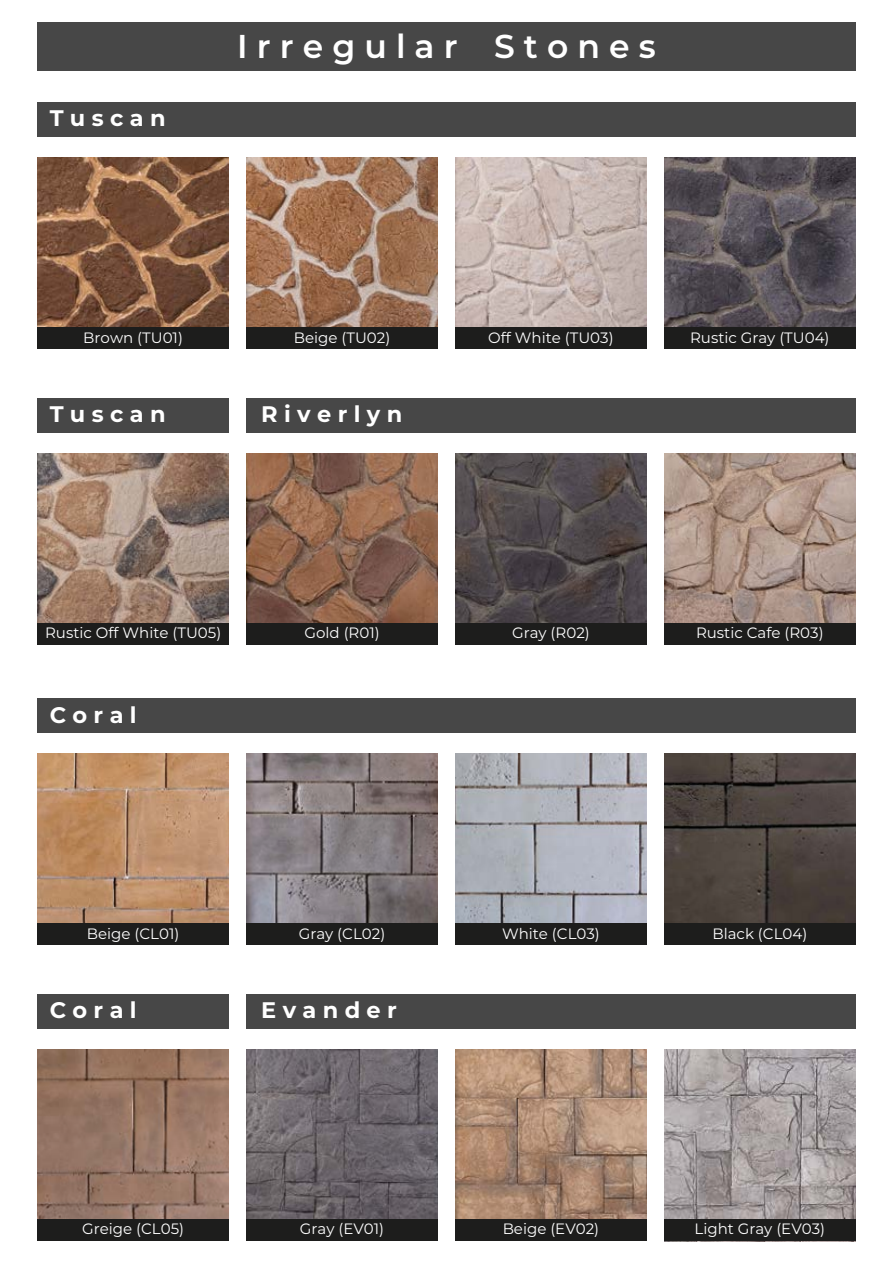
<style>
.page{position:relative;width:893px;height:1263px;background:#fff}
.page>*{position:absolute;margin:0;border:0;box-sizing:border-box;transform-origin:0 0}
.t1{font:600 33px "Montserrat";color:#fff}
.t2{font:700 22.5px "Montserrat";color:#fff}
.t3{font:15px "Montserrat";color:#fff}
</style>
<div class="page">
<img style="left:664px;top:1049px;width:191px;height:192px">
<img style="left:246px;top:753px;width:192px;height:171px">
<img style="left:37px;top:1049px;width:192px;height:170px">
<img style="left:455px;top:753px;width:192px;height:171px">
<img style="left:37px;top:753px;width:192px;height:171px">
<img style="left:246px;top:1049px;width:192px;height:170px">
<img style="left:455px;top:1049px;width:192px;height:170px">
<img style="left:664px;top:753px;width:191px;height:171px">
<div style="left:37px;top:699px;width:818px;height:34px;background:#474747"></div>
<div style="left:37px;top:994px;width:192px;height:35px;background:#474747"></div>
<div style="left:246px;top:924px;width:192px;height:21px;background:#1d1d1c"></div>
<div style="left:37px;top:1219px;width:192px;height:21px;background:#1d1d1c"></div>
<div style="left:455px;top:924px;width:192px;height:21px;background:#1d1d1c"></div>
<div style="left:37px;top:924px;width:192px;height:21px;background:#1d1d1c"></div>
<div style="left:246px;top:994px;width:609px;height:35px;background:#474747"></div>
<div style="left:455px;top:1219px;width:192px;height:21px;background:#1d1d1c"></div>
<div style="left:664px;top:1219px;width:191px;height:21px;background:#1d1d1c"></div>
<div style="left:246px;top:1219px;width:192px;height:21px;background:#1d1d1c"></div>
<div style="left:664px;top:924px;width:191px;height:21px;background:#1d1d1c"></div>
<div style="left:37px;top:22px;width:818px;height:49px;background:#474747"></div>
<img style="left:37px;top:157px;width:192px;height:170px">
<img style="left:246px;top:157px;width:192px;height:170px">
<img style="left:664px;top:157px;width:191px;height:170px">
<img style="left:455px;top:157px;width:192px;height:170px">
<div style="left:37px;top:327px;width:192px;height:22px;background:#1d1d1c"></div>
<div style="left:246px;top:327px;width:192px;height:22px;background:#1d1d1c"></div>
<div style="left:455px;top:327px;width:192px;height:22px;background:#1d1d1c"></div>
<div style="left:37px;top:103px;width:818px;height:34px;background:#474747"></div>
<div style="left:664px;top:327px;width:191px;height:22px;background:#1d1d1c"></div>
<img style="left:38px;top:453px;width:191px;height:170px">
<img style="left:246px;top:453px;width:192px;height:170px">
<img style="left:455px;top:453px;width:192px;height:170px">
<img style="left:664px;top:453px;width:191px;height:170px">
<div style="left:38px;top:398px;width:191px;height:34px;background:#474747"></div>
<div style="left:38px;top:623px;width:191px;height:21px;background:#1d1d1c"></div>
<div style="left:246px;top:398px;width:609px;height:34px;background:#474747"></div>
<div style="left:246px;top:623px;width:192px;height:21px;background:#1d1d1c"></div>
<div style="left:664px;top:623px;width:191px;height:21px;background:#1d1d1c"></div>
<div style="left:455px;top:623px;width:192px;height:21px;background:#1d1d1c"></div>
<h2 class="t2" style="left:50px;top:102px;width:117px">T u s c a n</h2>
<h1 class="t1" style="left:237px;top:23px;width:420px">I r r e g u l a r S t o n e s</h1>
<p class="t3" style="left:83px;top:327px;width:101px">Brown (TU01)</p>
<p class="t3" style="left:294px;top:327px;width:98px">Beige (TU02)</p>
<p class="t3" style="left:488px;top:327px;width:127px">Off White (TU03)</p>
<p class="t3" style="left:690px;top:327px;width:141px">Rustic Gray (TU04)</p>
<h2 class="t2" style="left:50px;top:398px;width:117px">T u s c a n</h2>
<h2 class="t2" style="left:261px;top:398px;width:143px">R i v e r l y n</h2>
<p class="t3" style="left:45px;top:623px;width:178px">Rustic Off White (TU05)</p>
<p class="t3" style="left:305px;top:623px;width:77px">Gold (R01)</p>
<p class="t3" style="left:512px;top:623px;width:79px">Gray (R02)</p>
<p class="t3" style="left:696px;top:623px;width:129px">Rustic Cafe (R03)</p>
<h2 class="t2" style="left:50px;top:698px;width:89px">C o r a l</h2>
<p class="t3" style="left:87px;top:923px;width:94px">Beige (CL01)</p>
<p class="t3" style="left:299px;top:923px;width:88px">Gray (CL02)</p>
<p class="t3" style="left:502px;top:923px;width:99px">White (CL03)</p>
<p class="t3" style="left:712px;top:923px;width:96px">Black (CL04)</p>
<h2 class="t2" style="left:50px;top:994px;width:89px">C o r a l</h2>
<h2 class="t2" style="left:261px;top:994px;width:137px">E v a n d e r</h2>
<p class="t3" style="left:82px;top:1219px;width:103px">Greige (CL05)</p>
<p class="t3" style="left:300px;top:1219px;width:86px">Gray (EV01)</p>
<p class="t3" style="left:503px;top:1219px;width:98px">Beige (EV02)</p>
<p class="t3" style="left:694px;top:1219px;width:132px">Light Gray (EV03)</p>
</div>
